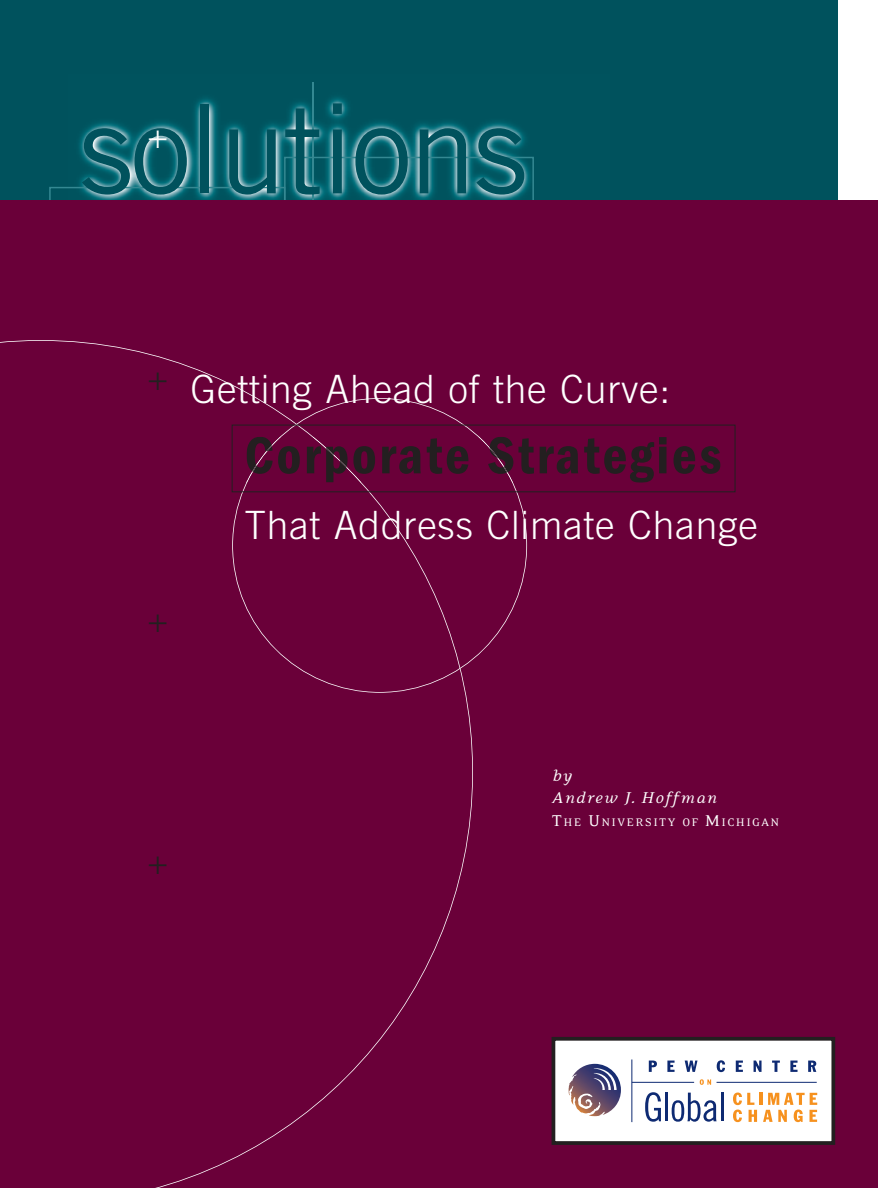
<style>
.page{position:relative;width:878px;height:1188px;background:#fff}
.page>*{position:absolute;margin:0;border:0;box-sizing:border-box;transform-origin:0 0}
.t1{font:123px "Trade Gothic";letter-spacing:-.03em;color:#00525d}
.t2{font:600 condensed 54px "Franklin Gothic LT";letter-spacing:.05em;color:#231f20}
.t3{font:300 39px "Trade Gothic";letter-spacing:.02em;color:#fff}
.t4{font:300 expanded 30px "Akzidenz Grotesk BE";color:#231f20}
.t5{font:300 expanded 30px "Akzidenz Grotesk BE";color:#fff}
.t6{font:italic 18px/22.5px "Eidetic Serif";letter-spacing:.055em;color:#fff}
.t7{font:12.6px "Eidetic Serif";letter-spacing:.105em;color:#fff}
.s1{font-size:18px}
</style>
<div class="page">
<div style="left:0;top:0;width:837px;height:200px;background:#00525d"></div>
<img style="left:76px;top:97px;width:458px;height:103px">
<div style="left:284px;top:157px;width:250px;height:130px;border:2px solid #348892"></div>
<hr style="left:312px;top:82px;width:2px;height:408px;background:#348892">
<div style="left:49px;top:187px;width:236px;height:116px;border:2px solid #348892"></div>
<div style="left:0;top:200px;width:878px;height:988px;background:#6a0039"></div>
<svg style="left:473px;top:424px;width:54px;height:236px"></svg>
<svg style="left:1px;top:340px;width:472px;height:848px"></svg>
<hr style="left:0;top:200px;width:1px;height:988px;background:#fff">
<div style="left:553px;top:1039px;width:280px;height:104px;background:#fff"></div>
<div style="left:551px;top:1037px;width:284px;height:108px;border:4px solid #231f20"></div>
<svg style="left:808px;top:1061px;width:8px;height:11px"></svg>
<hr style="left:631px;top:1059px;width:1px;height:63px;background:#0e2a72">
<svg style="left:645px;top:1092px;width:16px;height:30px"></svg>
<hr style="left:665px;top:1093px;width:3px;height:28px;background:#0e2a72">
<svg style="left:671px;top:1093px;width:45px;height:29px"></svg>
<hr style="left:721px;top:1093px;width:3px;height:28px;background:#0e2a72">
<svg style="left:733px;top:1093px;width:84px;height:29px"></svg>
<hr style="left:632px;top:1082px;width:62px;height:1px;background:#0e2a72">
<svg style="left:699px;top:1079px;width:12px;height:6px"></svg>
<hr style="left:716px;top:1082px;width:100px;height:1px;background:#0e2a72">
<svg style="left:648px;top:1061px;width:9px;height:11px"></svg>
<svg style="left:667px;top:1061px;width:7px;height:11px"></svg>
<svg style="left:684px;top:1061px;width:13px;height:11px"></svg>
<svg style="left:716px;top:1060px;width:9px;height:12px"></svg>
<svg style="left:735px;top:1061px;width:7px;height:11px"></svg>
<svg style="left:753px;top:1061px;width:8px;height:11px"></svg>
<svg style="left:772px;top:1061px;width:7px;height:11px"></svg>
<svg style="left:790px;top:1061px;width:7px;height:11px"></svg>
<svg style="left:569px;top:1064px;width:47px;height:45px"></svg>
<svg style="left:246px;top:437px;width:281px;height:46px"></svg>
<div style="left:232px;top:425px;width:503px;height:67px;border:1px solid #231f20"></div>
<h1 class="t1" style="left:79px;top:75px;width:450px">solutions</h1>
<p class="t5" style="left:148px;top:120px;width:22px">+</p>
<p class="t4" style="left:148px;top:362px;width:22px">+</p>
<p class="t3" style="left:190px;top:366px;width:481px">Getting Ahead of the Curve:</p>
<h2 class="t2" style="left:244px;top:425px;width:478px">Corporate Strategies</h2>
<p class="t3" style="left:244px;top:502px;width:515px">That Address Climate Change</p>
<p class="t4" style="left:148px;top:605px;width:22px">+</p>
<p class="t4" style="left:148px;top:847px;width:22px">+</p>
<p class="t6" style="left:552px;top:764px;width:167px">by<br>Andrew J. Hoffman</p>
<p class="t7" style="left:552px;top:815px;width:229px"><span class="s1">T</span>HE <span class="s1">U</span>NIVERSITY OF <span class="s1">M</span>ICHIGAN</p>
</div>
